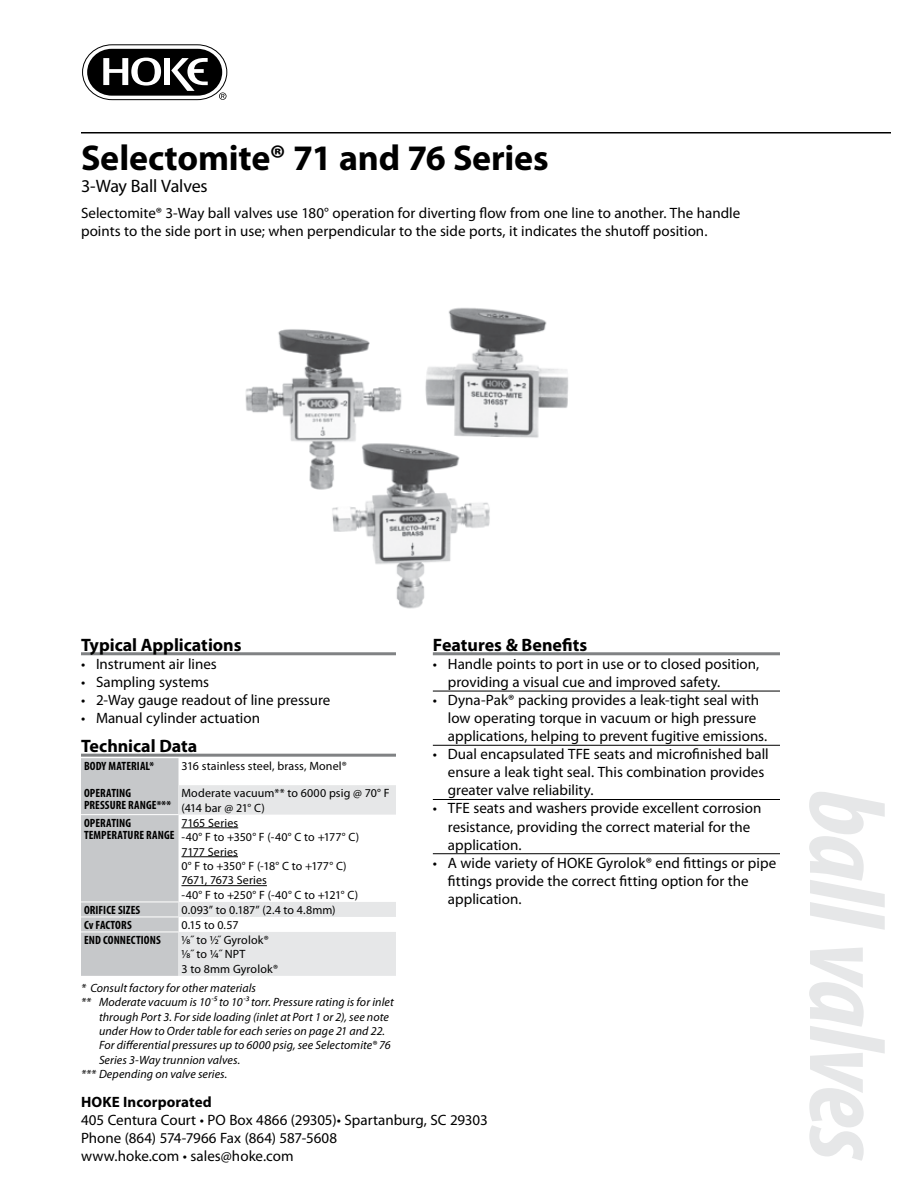
<style>
.page{position:relative;width:918px;height:1188px;background:#fff}
.page>*{position:absolute;margin:0;border:0;box-sizing:border-box;transform-origin:0 0}
.t1{font:italic 700 condensed 108px "Myriad Pro";letter-spacing:-.01em;color:#e6e7e8}
.t2{font:700 36px "Myriad Pro";letter-spacing:-.005em;color:#000}
.t3{font:700 18px "Myriad Pro";color:#000}
.t4{font:18px "Myriad Pro";letter-spacing:-.01em;color:#000}
.t5{font:15px/18px "Myriad Pro";color:#000}
.t6{font:700 15px "Myriad Pro";letter-spacing:.005em;color:#000}
.t7{font:italic 12px "Myriad Pro";letter-spacing:.01em;color:#000}
.t8{font:12px/14.4px "Myriad Pro";letter-spacing:.01em;color:#000}
.t9{font:700 condensed 12px/12px "Myriad Pro";letter-spacing:.005em;color:#000}
</style>
<div class="page">
<hr style="left:81px;top:132px;width:810px;height:2px;background:#000">
<hr style="left:433px;top:652px;width:347px;height:3px;background:#808284">
<hr style="left:433px;top:691px;width:347px;height:1px;background:#000">
<hr style="left:433px;top:745px;width:347px;height:1px;background:#000">
<hr style="left:433px;top:799px;width:347px;height:1px;background:#000">
<hr style="left:433px;top:853px;width:347px;height:1px;background:#000">
<hr style="left:81px;top:652px;width:315px;height:3px;background:#808284">
<hr style="left:81px;top:754px;width:315px;height:3px;background:#808284">
<svg style="left:81px;top:758px;width:315px;height:218px"></svg>
<hr style="left:81px;top:814px;width:97px;height:1px;background:#fff">
<hr style="left:81px;top:902px;width:97px;height:1px;background:#fff">
<hr style="left:81px;top:917px;width:97px;height:1px;background:#fff">
<hr style="left:81px;top:932px;width:97px;height:1px;background:#fff">
<hr style="left:182px;top:828px;width:56px;height:1px;background:#000">
<hr style="left:182px;top:856px;width:56px;height:1px;background:#000">
<hr style="left:182px;top:885px;width:85px;height:1px;background:#000">
<img style="left:245px;top:307px;width:324px;height:302px">
<svg style="left:82px;top:44px;width:146px;height:56px"></svg>
<h2 class="t2" style="left:81px;top:137px;width:469px">Selectomite® 71 and 76 Series</h2>
<p class="t4" style="left:81px;top:176px;width:128px">3-Way Ball Valves</p>
<p class="t5" style="left:81px;top:205px;width:661px">Selectomite® 3-Way ball valves use 180° operation for diverting flow from one line to another. The handle points to the side port in use; when perpendicular to the side ports, it indicates the shutoff position.</p>
<p class="t3" style="left:433px;top:635px;width:156px">Features &amp; Benefits</p>
<p class="t5" style="left:448px;top:655px;width:313px;text-indent:-15px">• Handle points to port in use or to closed position, providing a visual cue and improved safety.</p>
<p class="t5" style="left:448px;top:691px;width:321px;text-indent:-15px">• Dyna-Pak® packing provides a leak-tight seal with low operating torque in vacuum or high pressure applications, helping to prevent fugitive emissions.</p>
<p class="t5" style="left:448px;top:745px;width:322px;text-indent:-15px">• Dual encapsulated TFE seats and microfinished ball ensure a leak tight seal. This combination provides greater valve reliability.</p>
<p class="t5" style="left:448px;top:800px;width:315px;text-indent:-15px">• TFE seats and washers provide excellent corrosion resistance, providing the correct material for the application.</p>
<p class="t5" style="left:448px;top:854px;width:330px;text-indent:-15px">• A wide variety of HOKE Gyrolok® end fittings or pipe fittings provide the correct fitting option for the application.</p>
<p class="t3" style="left:81px;top:635px;width:162px">Typical Applications</p>
<p class="t5" style="left:81px;top:655px;width:137px">• Instrument air lines</p>
<p class="t5" style="left:81px;top:673px;width:130px">• Sampling systems</p>
<p class="t5" style="left:81px;top:691px;width:251px">• 2-Way gauge readout of line pressure</p>
<p class="t5" style="left:81px;top:709px;width:181px">• Manual cylinder actuation</p>
<p class="t3" style="left:81px;top:736px;width:118px">Technical Data</p>
<p class="t9" style="left:84px;top:760px;width:72px">BODY MATERIAL*</p>
<p class="t8" style="left:182px;top:759px;width:167px">316 stainless steel, brass, Monel®</p>
<p class="t9" style="left:84px;top:787px;width:89px">OPERATING<br>PRESSURE RANGE***</p>
<p class="t8" style="left:182px;top:786px;width:210px">Moderate vacuum** to 6000 psig @ 70° F (414 bar @ 21° C)</p>
<p class="t9" style="left:84px;top:817px;width:92px">OPERATING<br>TEMPERATURE RANGE</p>
<p class="t8" style="left:182px;top:816px;width:179px">7165 Series<br>-40° F to +350° F (-40° C to +177° C)<br>7177 Series<br>0° F to +350° F (-18° C to +177° C)<br>7671, 7673 Series<br>-40° F to +250° F (-40° C to +121° C)</p>
<p class="t9" style="left:84px;top:904px;width:57px">ORIFICE SIZES</p>
<p class="t8" style="left:182px;top:903px;width:156px">0.093” to 0.187” (2.4 to 4.8mm)</p>
<p class="t9" style="left:84px;top:919px;width:49px">CV FACTORS</p>
<p class="t8" style="left:182px;top:918px;width:59px">0.15 to 0.57</p>
<p class="t9" style="left:84px;top:934px;width:78px">END CONNECTIONS</p>
<p class="t8" style="left:182px;top:933px;width:98px">1/8˝ to ½˝ Gyrolok®<br>1/8˝ to ¼˝ NPT<br>3 to 8mm Gyrolok®</p>
<p class="t7" style="left:81px;top:981px;width:176px">* Consult factory for other materials</p>
<p class="t7" style="left:81px;top:996px;width:314px">** Moderate vacuum is 10-5 to 10-3 torr. Pressure rating is for inlet</p>
<p class="t7" style="left:99px;top:1010px;width:291px">through Port 3. For side loading (inlet at Port 1 or 2), see note</p>
<p class="t7" style="left:99px;top:1024px;width:288px">under How to Order table for each series on page 21 and 22.</p>
<p class="t7" style="left:99px;top:1039px;width:293px">For differential pressures up to 6000 psig, see Selectomite® 76</p>
<p class="t7" style="left:99px;top:1053px;width:143px">Series 3-Way trunnion valves.</p>
<p class="t7" style="left:81px;top:1068px;width:148px">*** Depending on valve series.</p>
<p class="t6" style="left:81px;top:1093px;width:132px">HOKE Incorporated</p>
<p class="t5" style="left:81px;top:1111px;width:408px">405 Centura Court • PO Box 4866 (29305)• Spartanburg, SC 29303<br>Phone (864) 574-7966 Fax (864) 587-5608<br>www.hoke.com • sales@hoke.com</p>
<h1 class="t1" style="left:903px;top:789px;width:374px;rotate:90deg">ball valves</h1>
</div>
